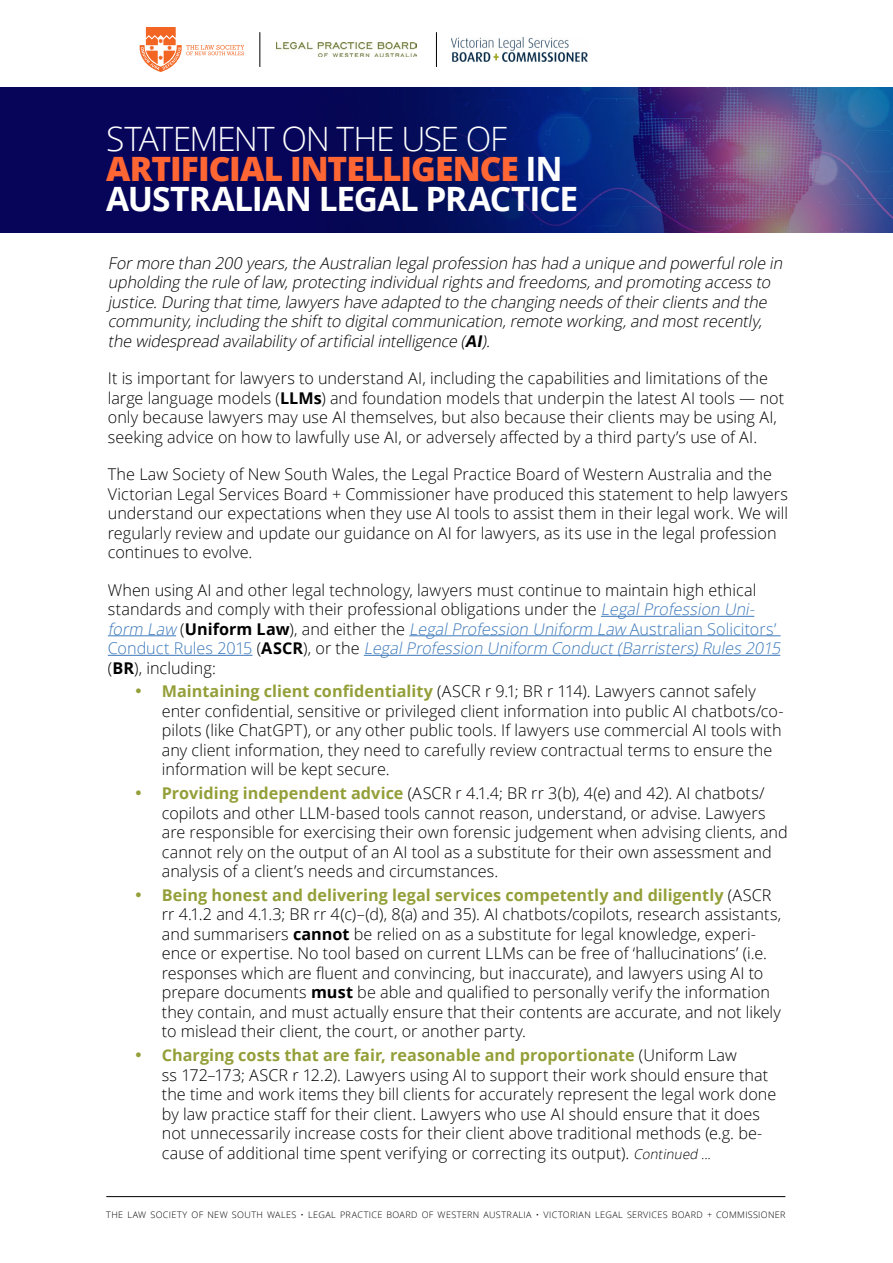
<style>
.page{position:relative;width:893px;height:1263px;background:#fff}
.page>*{position:absolute;margin:0;border:0;box-sizing:border-box;transform-origin:0 0}
.t1{font:700 33.6px/29.8px "Open Sans";letter-spacing:-.03em;color:#fff}
.t2{font:300 16.2px/19.5px "Open Sans";color:#000}
.t3{font:italic 300 16.2px/19.5px "Open Sans";letter-spacing:-.01em;color:#000}
.t4{font:300 9px "Open Sans";letter-spacing:.04em;color:#000}
.s1{font-weight:300}
.s2{font-weight:800;color:#f63}
.s3{font-weight:700}
.s4{font-style:italic;color:#3c79bb}
.s5{color:#3c79bb}
.s6{color:#949f39}
.s7{font-weight:700;color:#949f39}
.s8{font-style:italic;font-size:13.5px}
</style>
<div class="page">
<img style="left:0;top:87px;width:893px;height:146px">
<hr style="left:601px;top:616px;width:153px;height:1px;background:#3c79bb">
<hr style="left:108px;top:635px;width:68px;height:1px;background:#3c79bb">
<hr style="left:409px;top:635px;width:371px;height:1px;background:#3c79bb">
<hr style="left:108px;top:655px;width:145px;height:1px;background:#3c79bb">
<hr style="left:364px;top:655px;width:416px;height:1px;background:#3c79bb">
<hr style="left:106px;top:1196px;width:679px;height:1px;background:#000">
<svg style="left:140px;top:27px;width:104px;height:45px"></svg>
<img style="left:276px;top:42px;width:140px;height:15px">
<img style="left:451px;top:37px;width:136px;height:25px">
<hr style="left:260px;top:32px;width:1px;height:35px;background:#000">
<hr style="left:436px;top:32px;width:1px;height:35px;background:#000">
<h1 class="t1" style="left:106px;top:123px;width:474px"><span class="s1">STATEMENT ON THE USE OF<br></span><span class="s2">ARTIFICIAL INTELLIGENCE</span> IN<br>AUSTRALIAN LEGAL PRACTICE</h1>
<p class="t3" style="left:108px;top:252px;width:680px">Formore than 200 years,the Australian legalprofession has had a unique and powerfulrole in upholding the rule of law,protecting individualrights and freedoms,and promoting access to justice.During thattime,lawyers have adapted to the changing needs of theirclients and the community,including the shiftto digitalcommunication,remote working,and mostrecently, the widespread availability of artificialintelligence (<span class="s3">AI</span>).</p>
<p class="t2" style="left:108px;top:368px;width:678px">It is important for lawyers to understand AI, including the capabilities and limitations of the large language models (<span class="s3">LLMs</span>) and foundation models that underpin the latest AI tools — not only because lawyers may use AI themselves, but also because their clients may be using AI, seeking advice on how to lawfully use AI, or adversely affected by a third party’s use of AI.</p>
<p class="t2" style="left:108px;top:464px;width:682px">The Law Society of New South Wales, the Legal Practice Board of Western Australia and the Victorian Legal Services Board + Commissioner have produced this statement to help lawyers understand our expectations when they use AI tools to assist them in their legal work. We will regularly review and update our guidance on AI for lawyers, as its use in the legal profession continues to evolve.</p>
<p class="t2" style="left:108px;top:579px;width:678px">When using AI and other legal technology, lawyers must continue to maintain high ethical standards and comply with their professional obligations under the <span class="s4">LegalProfession Uni&shy;form Law</span>(<span class="s3">Uniform Law</span>), and either the <span class="s4">LegalProfession Uniform Law</span> <span class="s5">Australian Solicitors’ C o n d u c t R u l e s 2 0 15</span> (<span class="s3">A S C R</span>) , o r t h e <span class="s4">LegalProfession Uniform Conduct(Barristers)Rules 2015 </span>(<span class="s3">BR</span>), including:</p>
<p class="t2" style="left:162px;top:681px;width:623px;text-indent:-27px"><span class="s6">•</span> <span class="s7">Maintaining client confidentiality</span> (ASCR r 9.1; BR r 114). Lawyers cannot safely enter confidential, sensitive or privileged client information into public AI chatbots/co&shy;pilots (like ChatGPT), or any other public tools. If lawyers use commercial AI tools with any client information, they need to carefully review contractual terms to ensure the information will be kept secure.</p>
<p class="t2" style="left:162px;top:783px;width:627px;text-indent:-27px"><span class="s6">•</span> <span class="s7">Providing independent advice</span> (ASCR r 4.1.4; BR rr 3(b), 4(e) and 42). AI chatbots/ copilots and other LLM-based tools cannot reason, understand, or advise. Lawyers are responsible for exercising their own forensic judgement when advising clients, and cannot rely on the output of an AI tool as a substitute for their own assessment and analysis of a client’s needs and circumstances.</p>
<p class="t2" style="left:162px;top:885px;width:621px;text-indent:-27px"><span class="s6">•</span> <span class="s7">Being honest and delivering legal services competently and diligently</span> (ASCR rr 4.1.2 and 4.1.3; BR rr 4(c)–(d), 8(a) and 35). AI chatbots/copilots, research assistants, and summarisers <span class="s3">cannot</span> be relied on as a substitute for legal knowledge, experi&shy;ence or expertise. No tool based on current LLMs can be free of ‘hallucinations’ (i.e. responses which are fluent and convincing, but inaccurate), and lawyers using AI to prepare documents <span class="s3">must</span> be able and qualified to personally verify the information they contain, and must actually ensure that their contents are accurate, and not likely to mislead their client, the court, or another party.</p>
<p class="t2" style="left:162px;top:1045px;width:616px;text-indent:-27px"><span class="s6">•</span> <span class="s7">Charging costs that are fair, reasonable and proportionate</span> (Uniform Law<br>ss 172–173; ASCR r 12.2). Lawyers using AI to support their work should ensure that the time and work items they bill clients for accurately represent the legal work done by law practice staff for their client. Lawyers who use AI should ensure that it does not unnecessarily increase costs for their client above traditional methods (e.g. be&shy;cause of additional time spent verifying or correcting its output). <span class="s8">Continued ...</span></p>
<p class="t4" style="left:106px;top:1208px;width:681px">THE LAW SOCIETY OF NEW SOUTH WALES • LEGAL PRACTICE BOARD OF WESTERN AUSTRALIA • VICTORIAN LEGAL SERVICES BOARD + COMMISSIONER</p>
</div>
